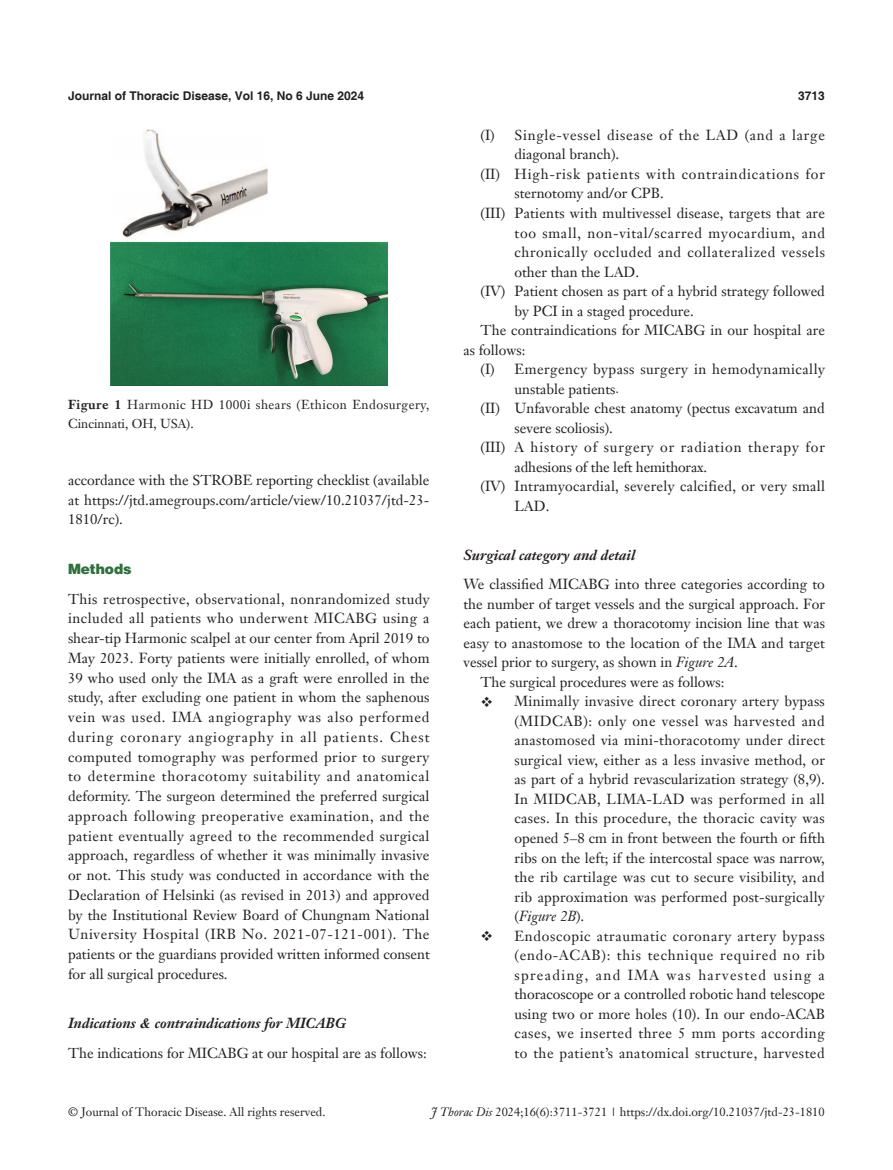
<style>
.page{position:relative;width:893px;height:1170px;background:#fff}
.page>*{position:absolute;margin:0;border:0;box-sizing:border-box;transform-origin:0 0}
.t1{font:14.25px/19.5px "Janson Text LT";letter-spacing:.005em;color:#231f20;text-align:justify}
.t2{font:14.25px/19.5px "Janson Text LT";letter-spacing:.06em;color:#231f20}
.t3{font:14.25px/19.5px "Janson Text LT";letter-spacing:.055em;color:#231f20}
._2ji-6_5{font:italic 700 14.25px "Janson Text LT";color:#231f20}
.t4{font:14.25px/19.5px "Janson Text LT";letter-spacing:.035em;color:#231f20}
.t5{font:14.25px/19.5px "Janson Text LT";letter-spacing:.05em;color:#231f20}
._1ji-6_5{font:900 14.25px "Helvetica";color:#30703e}
.t6{font:12.75px/19.5px "Janson Text LT";letter-spacing:.035em;color:#231f20}
.t7{font:12px "Janson Text LT";color:#231f20}
.t8{font:700 12px "Helvetica";color:#231f20}
.s1{font-weight:700}
.s2{font-family:"Times New Roman"}
.s3{font-style:italic}
</style>
<div class="page">
<img style="left:111px;top:129px;width:276px;height:256px">
<p class="t8" style="left:68px;top:88px;width:298px">Journal of Thoracic Disease, Vol 16, No 6 June 2024</p>
<p class="t8" style="left:798px;top:88px;width:28px">3713</p>
<p class="t6" style="left:68px;top:394px;width:363px"><span class="s1">Figure 1</span> Harmonic HD 1000i shears (Ethicon Endosurgery,<br>Cincinnati, OH, USA).</p>
<p class="t1" style="left:68px;top:470px;width:363px">accordance with the STROBE reporting checklist (available at https://jtd.amegroups.com/article/view/10.21037/jtd-23- 1810/rc).</p>
<p class="_1ji-6_5" style="left:68px;top:559px;width:65px">Methods</p>
<p class="t1" style="left:68px;top:588px;width:363px">This retrospective, observational, nonrandomized study included all patients who underwent MICABG using a shear-tip Harmonic scalpel at our center from April 2019 to May 2023. Forty patients were initially enrolled, of whom 39 who used only the IMA as a graft were enrolled in the study, after excluding one patient in whom the saphenous vein was used. IMA angiography was also performed during coronary angiography in all patients. Chest computed tomography was performed prior to surgery to determine thoracotomy suitability and anatomical deformity. The surgeon determined the preferred surgical approach following preoperative examination, and the patient eventually agreed to the recommended surgical approach, regardless of whether it was minimally invasive or not. This study was conducted in accordance with the Declaration of Helsinki (as revised in 2013) and approved by the Institutional Review Board of Chungnam National University Hospital (IRB No. 2021-07-121-001). The patients or the guardians provided written informed consent for all surgical procedures.</p>
<p class="_2ji-6_5" style="left:68px;top:1013px;width:280px">Indications <span class="s2">&amp;</span> contraindications for MICABG</p>
<p class="t1" style="left:68px;top:1042px;width:360px">The indications for MICABG at our hospital are as follows:</p>
<p class="t5" style="left:514px;top:125px;width:312px;text-indent:-34px">(I) Single-vessel disease of the LAD (and a large diagonal branch).</p>
<p class="t3" style="left:514px;top:164px;width:312px;text-indent:-34px">(II) High-risk patients with contraindications for sternotomy and/or CPB.</p>
<p class="t1" style="left:514px;top:203px;width:312px;text-indent:-34px">(III) Patients with multivessel disease, targets that are too small, non-vital/scarred myocardium, and chronically occluded and collateralized vessels other than the LAD.</p>
<p class="t1" style="left:514px;top:281px;width:312px;text-indent:-34px">(IV) Patient chosen as part of a hybrid strategy followed by PCI in a staged procedure.</p>
<p class="t1" style="left:463px;top:320px;width:363px;text-indent:17px">The contraindications for MICABG in our hospital are as follows:</p>
<p class="t4" style="left:514px;top:359px;width:312px;text-indent:-34px">(I) Emergency bypass surgery in hemodynamically unstable patients<span class="s2">.</span></p>
<p class="t1" style="left:514px;top:398px;width:312px;text-indent:-34px">(II) Unfavorable chest anatomy (pectus excavatum and severe scoliosis).</p>
<p class="t2" style="left:514px;top:437px;width:312px;text-indent:-34px">(III) A history of surgery or radiation therapy for adhesions of the left hemithorax.</p>
<p class="t1" style="left:514px;top:476px;width:312px;text-indent:-34px">(IV) Intramyocardial, severely calcified, or very small<br>LAD.</p>
<p class="_2ji-6_5" style="left:463px;top:545px;width:173px">Surgical category and detail</p>
<p class="t1" style="left:463px;top:574px;width:363px">We classified MICABG into three categories according to the number of target vessels and the surgical approach. For each patient, we drew a thoracotomy incision line that was easy to anastomose to the location of the IMA and target vessel prior to surgery, as shown in <span class="s3">Figure 2A</span>.</p>
<p class="t1" style="left:480px;top:672px;width:246px">The surgical procedures were as follows:</p>
<p class="t1" style="left:514px;top:691px;width:312px;text-indent:-34px">❖ Minimally invasive direct coronary artery bypass (MIDCAB): only one vessel was harvested and anastomosed via mini-thoracotomy under direct surgical view, either as a less invasive method, or as part of a hybrid revascularization strategy (8,9).<br>In MIDCAB, LIMA-LAD was performed in all cases. In this procedure, the thoracic cavity was opened 5–8 cm in front between the fourth or fifth ribs on the left; if the intercostal space was narrow, the rib cartilage was cut to secure visibility, and rib approximation was performed post-surgically (<span class="s3">Figure 2B</span>).</p>
<p class="t1" style="left:514px;top:925px;width:312px;text-indent:-34px">❖ Endoscopic atraumatic coronary artery bypass (endo-ACAB): this technique required no rib spreading, and IMA was harvested using a thoracoscope or a controlled robotic hand telescope using two or more holes (10). In our endo-ACAB cases, we inserted three 5 mm ports according to the patient’s anatomical structure, harvested</p>
<p class="t7" style="left:68px;top:1104px;width:259px">© Journal of Thoracic Disease. All rights reserved.</p>
<p class="t7" style="left:431px;top:1104px;width:395px"><span class="s3">J Thorac Dis</span> 2024;16(6):3711-3721 | https://dx.doi.org/10.21037/jtd-23-1810</p>
</div>
